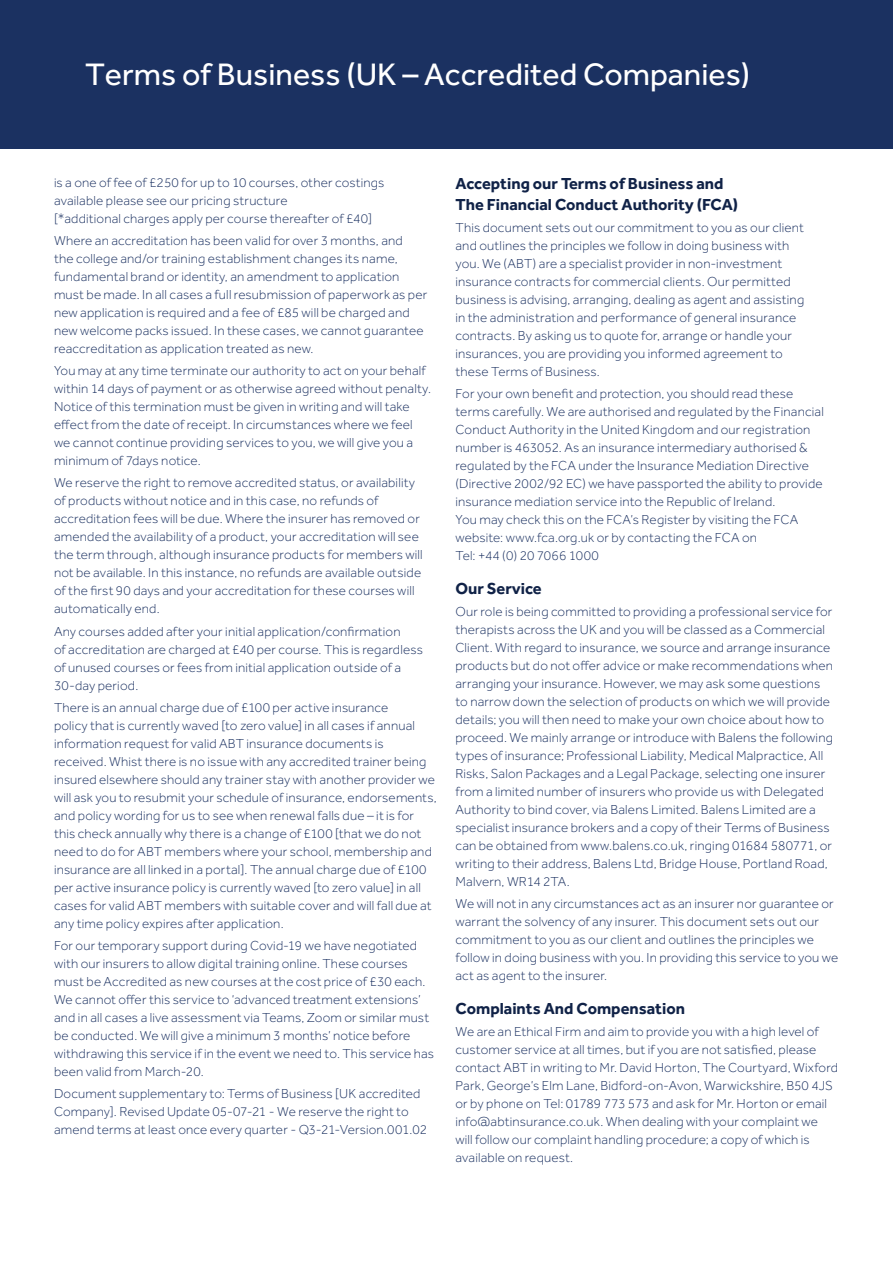
<style>
.page{position:relative;width:893px;height:1263px;background:#fff}
.page>*{position:absolute;margin:0;border:0;box-sizing:border-box;transform-origin:0 0}
.t1{font:32.1px "Effra";color:#fff}
.t2{font:700 16.5px/21px "Effra";color:#102247}
.t3{font:300 13.5px/18px "Effra";letter-spacing:.015em;color:#1b3161}
</style>
<div class="page">
<div style="left:0;top:0;width:893px;height:149px;background:#1b3161"></div>
<h1 class="t1" style="left:85px;top:56px;width:667px">Terms of Business (UK – Accredited Companies)</h1>
<p class="t3" style="left:54px;top:173px;width:332px">is a one of fee of £250 for up to 10 courses, other costings available please see our pricing structure<br>[*additional charges apply per course thereafter of £40]</p>
<p class="t3" style="left:54px;top:231px;width:375px">Where an accreditation has been valid for over 3 months, and<br>the college and/or training establishment changes its name, fundamental brand or identity, an amendment to application must be made. In all cases a full resubmission of paperwork as per new application is required and a fee of £85 will be charged and new welcome packs issued. In these cases, we cannot guarantee reaccreditation as application treated as new.</p>
<p class="t3" style="left:54px;top:361px;width:378px">You may at any time terminate our authority to act on your behalf within 14 days of payment or as otherwise agreed without penalty.<br>Notice of this termination must be given in writing and will take effect from the date of receipt. In circumstances where we feel we cannot continue providing services to you, we will give you a minimum of 7days notice.</p>
<p class="t3" style="left:54px;top:474px;width:370px">We reserve the right to remove accredited status, or availability of products without notice and in this case, no refunds of accreditation fees will be due. Where the insurer has removed or amended the availability of a product, your accreditation will see the term through, although insurance products for members will not be available. In this instance, no refunds are available outside of the first 90 days and your accreditation for these courses will automatically end.</p>
<p class="t3" style="left:54px;top:622px;width:370px">Any courses added after your initial application/confirmation<br>of accreditation are charged at £40 per course. This is regardless of unused courses or fees from initial application outside of a 30-day period.</p>
<p class="t3" style="left:54px;top:698px;width:384px">There is an annual charge due of £100 per active insurance<br>policy that is currently waved [to zero value] in all cases if annual information request for valid ABT insurance documents is received. Whist there is no issue with any accredited trainer being insured elsewhere should any trainer stay with another provider we will ask you to resubmit your schedule of insurance, endorsements, and policy wording for us to see when renewal falls due – it is for this check annually why there is a change of £100 [that we do not need to do for ABT members where your school, membership and insurance are all linked in a portal]. The annual charge due of £100 per active insurance policy is currently waved [to zero value] in all cases for valid ABT members with suitable cover and will fall due at any time policy expires after application.</p>
<p class="t3" style="left:54px;top:936px;width:382px">For our temporary support during Covid-19 we have negotiated with our insurers to allow digital training online. These courses must be Accredited as new courses at the cost price of £30 each.<br>We cannot offer this service to ‘advanced treatment extensions’ and in all cases a live assessment via Teams, Zoom or similar must be conducted. We will give a minimum 3 months’ notice before withdrawing this service if in the event we need to. This service has been valid from March-20.</p>
<p class="t3" style="left:54px;top:1085px;width:375px">Document supplementary to: Terms of Business [UK accredited<br>Company]. Revised Update 05-07-21 - We reserve the right to amend terms at least once every quarter - Q3-21-Version.001.02</p>
<p class="t2" style="left:455px;top:172px;width:284px">Accepting our Terms of Business and<br>The Financial Conduct Authority (FCA)</p>
<p class="t3" style="left:455px;top:218px;width:350px">This document sets out our commitment to you as our client and outlines the principles we follow in doing business with you. We (ABT) are a specialist provider in non-investment insurance contracts for commercial clients. Our permitted business is advising, arranging, dealing as agent and assisting in the administration and performance of general insurance contracts. By asking us to quote for, arrange or handle your insurances, you are providing you informed agreement to these Terms of Business.</p>
<p class="t3" style="left:455px;top:384px;width:370px">For your own benefit and protection, you should read these terms carefully. We are authorised and regulated by the Financial Conduct Authority in the United Kingdom and our registration number is 463052. As an insurance intermediary authorised &amp; regulated by the FCA under the Insurance Mediation Directive (Directive 2002/92 EC) we have passported the ability to provide insurance mediation service into the Republic of Ireland.<br>You may check this on the FCA’s Register by visiting the FCA website: www.fca.org.uk or by contacting the FCA on<br>Tel: +44 (0) 20 7066 1000</p>
<p class="t2" style="left:455px;top:577px;width:88px">Our Service</p>
<p class="t3" style="left:455px;top:602px;width:379px">Our role is being committed to providing a professional service for therapists across the UK and you will be classed as a Commercial Client. With regard to insurance, we source and arrange insurance products but do not offer advice or make recommendations when arranging your insurance. However, we may ask some questions to narrow down the selection of products on which we will provide details; you will then need to make your own choice about how to proceed. We mainly arrange or introduce with Balens the following types of insurance; Professional Liability, Medical Malpractice, All Risks, Salon Packages and a Legal Package, selecting one insurer from a limited number of insurers who provide us with Delegated Authority to bind cover, via Balens Limited. Balens Limited are a specialist insurance brokers and a copy of their Terms of Business can be obtained from www.balens.co.uk, ringing 01684 580771, or writing to their address, Balens Ltd, Bridge House, Portland Road, Malvern, WR14 2TA.</p>
<p class="t3" style="left:455px;top:895px;width:384px">We will not in any circumstances act as an insurer nor guarantee or warrant the solvency of any insurer. This document sets out our commitment to you as our client and outlines the principles we follow in doing business with you. In providing this service to you we act as agent to the insurer.</p>
<p class="t2" style="left:455px;top:998px;width:231px">Complaints And Compensation</p>
<p class="t3" style="left:455px;top:1023px;width:384px">We are an Ethical Firm and aim to provide you with a high level of customer service at all times, but if you are not satisfied, please contact ABT in writing to Mr. David Horton, The Courtyard, Wixford Park, George’s Elm Lane, Bidford-on-Avon, Warwickshire, B50 4JS or by phone on Tel: 01789 773 573 and ask for Mr. Horton or email info@abtinsurance.co.uk. When dealing with your complaint we will follow our complaint handling procedure; a copy of which is available on request.</p>
</div>
